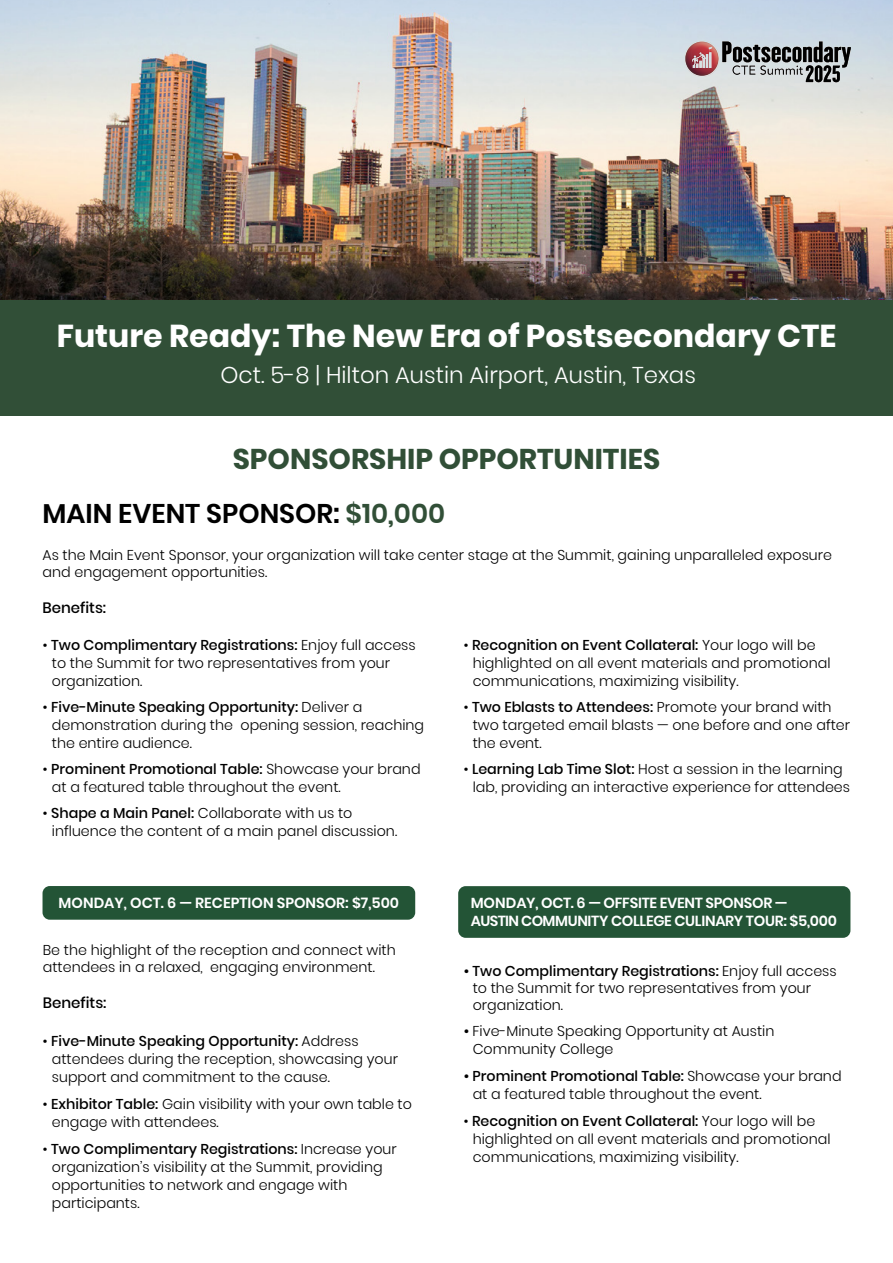
<style>
.page{position:relative;width:893px;height:1263px;background:#fff}
.page>*{position:absolute;margin:0;border:0;box-sizing:border-box;transform-origin:0 0}
.t1{font:700 31.65px "Poppins";color:#fff}
.t2{font:700 28.5px "Poppins";color:#314f37}
.t3{font:600 27px "Poppins";color:#000}
.t4{font:300 22.8px "Poppins";color:#fff}
.t5{font:500 15px "Poppins";color:#000}
.t6{font:600 14.55px/17.5px "Poppins";letter-spacing:-.02em;color:#fff}
.t7{font:600 14.55px "Poppins";color:#fff}
.t8{font:300 14.25px/18px "Poppins";color:#000}
.s1{color:#314f37}
.s2{font-weight:500}
</style>
<div class="page">
<img style="left:0;top:0;width:893px;height:300px">
<div style="left:43px;top:886px;width:372px;height:34px;background:#235436;border-radius:7px"></div>
<div style="left:458px;top:886px;width:392px;height:52px;background:#235436;border-radius:7px"></div>
<img style="left:683px;top:29px;width:167px;height:56px">
<div style="left:0;top:300px;width:893px;height:116px;background:#314f37"></div>
<h1 class="t1" style="left:57px;top:318px;width:781px">Future Ready: The New Era of Postsecondary CTE</h1>
<h3 class="t4" style="left:220px;top:362px;width:477px">Oct. 5-8 | Hilton Austin Airport, Austin, Texas</h3>
<h2 class="t2" style="left:233px;top:443px;width:429px">SPONSORSHIP OPPORTUNITIES</h2>
<h3 class="t3" style="left:43px;top:498px;width:404px">MAIN EVENT SPONSOR: <span class="s1">$10,000</span></h3>
<p class="t8" style="left:43px;top:547px;width:791px;line-height:17.1px">As the Main Event Sponsor, your organization will take center stage at the Summit, gaining unparalleled exposure and engagement opportunities.</p>
<p class="t5" style="left:43px;top:599px;width:65px">Benefits:</p>
<p class="t8" style="left:52px;top:636px;width:365px;text-indent:-9px">• <span class="s2">Two Complimentary Registrations:</span> Enjoy full access to the Summit for two representatives from your organization.</p>
<p class="t8" style="left:52px;top:698px;width:374px;text-indent:-9px">• <span class="s2">Five-Minute Speaking Opportunity:</span> Deliver a demonstration during the opening session, reaching the entire audience.</p>
<p class="t8" style="left:52px;top:760px;width:370px;text-indent:-9px">• <span class="s2">Prominent Promotional Table:</span> Showcase your brand at a featured table throughout the event.</p>
<p class="t8" style="left:52px;top:804px;width:347px;text-indent:-9px">• <span class="s2">Shape a Main Panel:</span> Collaborate with us to influence the content of a main panel discussion.</p>
<p class="t8" style="left:473px;top:636px;width:359px;text-indent:-9px">• <span class="s2">Recognition on Event Collateral:</span> Your logo will be highlighted on all event materials and promotional communications, maximizing visibility.</p>
<p class="t8" style="left:473px;top:698px;width:379px;text-indent:-9px">• <span class="s2">Two Eblasts to Attendees:</span> Promote your brand with two targeted email blasts — one before and one after the event.</p>
<p class="t8" style="left:473px;top:760px;width:379px;text-indent:-9px">• <span class="s2">Learning Lab Time Slot:</span> Host a session in the learning lab, providing an interactive experience for attendees</p>
<p class="t7" style="left:59px;top:894px;width:342px">MONDAY, OCT. 6 — RECEPTION SPONSOR: $7,500</p>
<p class="t6" style="left:471px;top:894px;width:368px">MONDAY, OCT. 6 — OFFSITE EVENT SPONSOR —<br>AUSTIN COMMUNITY COLLEGE CULINARY TOUR: $5,000</p>
<p class="t8" style="left:43px;top:942px;width:354px;line-height:17.1px">Be the highlight of the reception and connect with attendees in a relaxed, engaging environment.</p>
<p class="t5" style="left:43px;top:994px;width:65px">Benefits:</p>
<p class="t8" style="left:473px;top:962px;width:365px;line-height:17.1px;text-indent:-9px"><span class="s2">• Two Complimentary Registrations:</span> Enjoy full access to the Summit for two representatives from your organization.</p>
<p class="t8" style="left:473px;top:1022px;width:303px;text-indent:-9px"><span class="s2">•</span> Five-Minute Speaking Opportunity at Austin<br>Community College</p>
<p class="t8" style="left:473px;top:1067px;width:370px;text-indent:-9px"><span class="s2">• Prominent Promotional Table:</span> Showcase your brand at a featured table throughout the event.</p>
<p class="t8" style="left:473px;top:1112px;width:359px;text-indent:-9px">• <span class="s2">Recognition on Event Collateral:</span> Your logo will be highlighted on all event materials and promotional communications, maximizing visibility.</p>
<p class="t8" style="left:52px;top:1032px;width:348px;text-indent:-9px">• <span class="s2">Five-Minute Speaking Opportunity:</span> Address attendees during the reception, showcasing your support and commitment to the cause.</p>
<p class="t8" style="left:52px;top:1095px;width:362px;text-indent:-9px">• <span class="s2">Exhibitor Table:</span> Gain visibility with your own table to engage with attendees.</p>
<p class="t8" style="left:52px;top:1140px;width:346px;text-indent:-9px">• <span class="s2">Two Complimentary Registrations:</span> Increase your organization’s visibility at the Summit, providing opportunities to network and engage with participants.</p>
</div>
